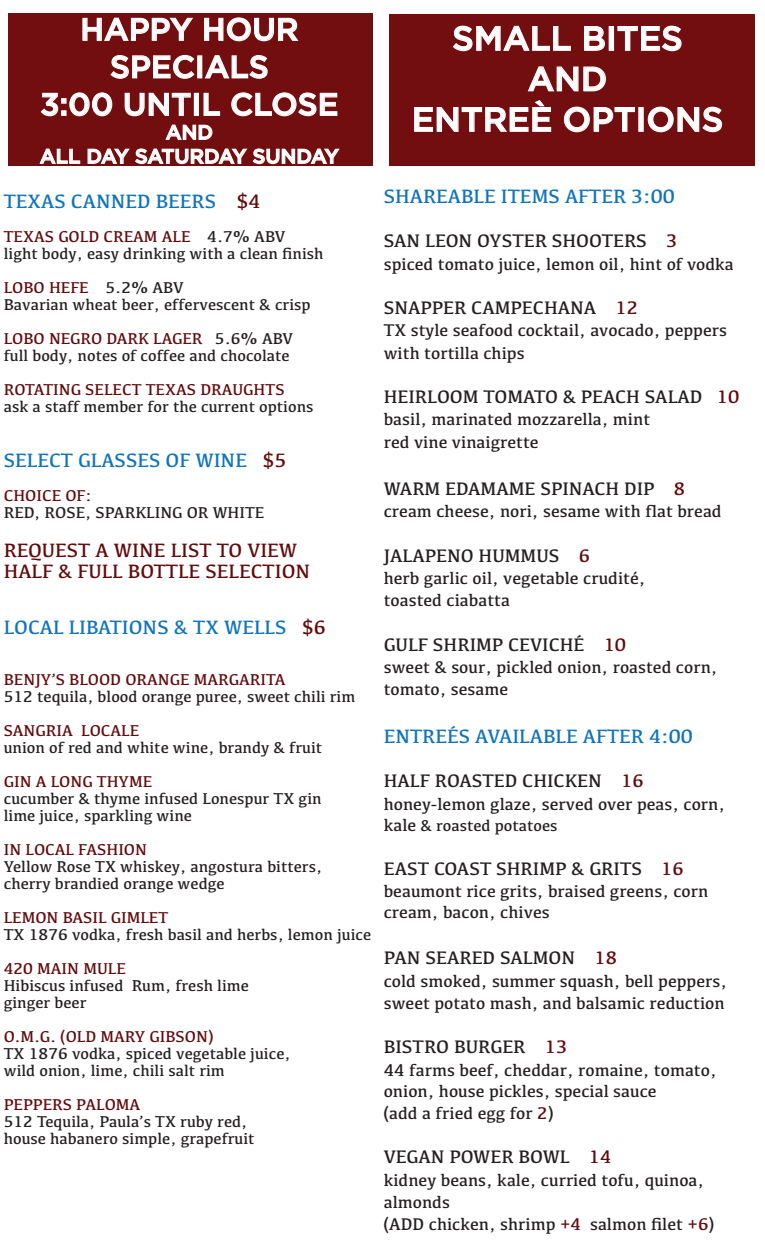
<style>
.page{position:relative;width:765px;height:1260px;background:#fff}
.page>*{position:absolute;margin:0;border:0;box-sizing:border-box;transform-origin:0 0}
.t1{font:500 33.75px/40.5px "Gotham";color:#fff;text-align:center}
.t2{font:500 31.25px/37.5px "Gotham";color:#fff;text-align:center}
.t3{font:20px "Kefa";color:#1074bc}
.t4{font:20px/21.5px "Kefa";color:#630a0c}
.t5{font:500 20px/24px "Gotham";color:#fff;text-align:center}
.t6{font:18.75px "Kefa";color:#231f20}
.t7{font:17.5px/22.2px "Kefa";color:#231f20}
.t8{font:16.25px/17px "Kefa";color:#231f20}
.t9{font:16.25px "Kefa";color:#630a0c}
.s1{color:#630a0c}
.s2{font-size:17.5px}
</style>
<div class="page">
<div style="left:9px;top:14px;width:364px;height:152px;background:#730e10"></div>
<svg style="left:82px;top:17px;width:111px;height:24px"></svg>
<svg style="left:204px;top:17px;width:95px;height:25px"></svg>
<svg style="left:110px;top:54px;width:85px;height:25px"></svg>
<div style="left:197px;top:55px;width:5px;height:23px;border:1px solid #fff"></div>
<svg style="left:204px;top:55px;width:64px;height:24px"></svg>
<svg style="left:40px;top:92px;width:73px;height:25px"></svg>
<svg style="left:124px;top:92px;width:67px;height:25px"></svg>
<div style="left:194px;top:93px;width:5px;height:23px;border:1px solid #fff"></div>
<svg style="left:203px;top:92px;width:18px;height:24px"></svg>
<svg style="left:231px;top:92px;width:107px;height:25px"></svg>
<svg style="left:165px;top:124px;width:48px;height:16px"></svg>
<svg style="left:39px;top:148px;width:42px;height:16px"></svg>
<svg style="left:87px;top:148px;width:253px;height:17px"></svg>
<div style="left:389px;top:14px;width:365px;height:152px;background:#730e10"></div>
<svg style="left:452px;top:25px;width:119px;height:27px"></svg>
<svg style="left:584px;top:26px;width:21px;height:25px"></svg>
<div style="left:609px;top:26px;width:5px;height:25px;border:1px solid #fff"></div>
<svg style="left:617px;top:25px;width:65px;height:27px"></svg>
<svg style="left:527px;top:66px;width:79px;height:26px"></svg>
<svg style="left:414px;top:100px;width:138px;height:32px"></svg>
<svg style="left:563px;top:106px;width:72px;height:27px"></svg>
<svg style="left:647px;top:106px;width:76px;height:27px"></svg>
<h2 class="t2" style="left:40px;top:10px;width:300px">HAPPY HOUR<br>SPECIALS<br>3:00 UNTIL CLOSE</h2>
<p class="t5" style="left:40px;top:120px;width:301px">AND<br>ALL DAY SATURDAY SUNDAY</p>
<p class="t3" style="left:4px;top:189px;width:258px">TEXAS CANNED BEERS <span class="s1">$4</span></p>
<p class="t8" style="left:4px;top:227px;width:321px"><span class="s1">TEXAS GOLD CREAM ALE</span> 4.7% ABV<br>light body, easy drinking with a clean finish</p>
<p class="t8" style="left:4px;top:278px;width:308px"><span class="s1">LOBO HEFE</span> 5.2% ABV<br>Bavarian wheat beer, effervescent &amp; crisp</p>
<p class="t8" style="left:4px;top:329px;width:291px"><span class="s1">LOBO NEGRO DARK LAGER</span> 5.6% ABV full body, notes of coffee and chocolate</p>
<p class="t9" style="left:4px;top:379px;width:282px">ROTATING SELECT TEXAS DRAUGHTS</p>
<p class="t8" style="left:4px;top:397px;width:311px">ask a staff member for the current options</p>
<p class="t3" style="left:4px;top:448px;width:284px">SELECT GLASSES OF WINE <span class="s1">$5</span></p>
<p class="t9" style="left:4px;top:486px;width:89px">CHOICE OF:</p>
<p class="t8" style="left:4px;top:504px;width:262px">RED, ROSE, SPARKLING OR WHITE</p>
<p class="t4" style="left:4px;top:539px;width:308px">REQUEST A WINE LIST TO VIEW<br>HALF &amp; FULL BOTTLE SELECTION</p>
<p class="t3" style="left:4px;top:615px;width:324px">LOCAL LIBATIONS &amp; TX WELLS <span class="s1">$6</span></p>
<p class="t9" style="left:4px;top:669px;width:283px">BENJY’S BLOOD ORANGE MARGARITA</p>
<p class="t8" style="left:4px;top:687px;width:353px">512 tequila, blood orange puree, sweet chili rim</p>
<p class="t9" style="left:4px;top:720px;width:137px">SANGRIA LOCALE</p>
<p class="t8" style="left:4px;top:738px;width:320px">union of red and white wine, brandy &amp; fruit</p>
<p class="t9" style="left:4px;top:771px;width:150px">GIN A LONG THYME</p>
<p class="t8" style="left:4px;top:789px;width:319px">cucumber &amp; thyme infused Lonespur TX gin lime juice, sparkling wine</p>
<p class="t9" style="left:4px;top:839px;width:145px">IN LOCAL FASHION</p>
<p class="t8" style="left:4px;top:857px;width:320px">Yellow Rose TX whiskey, angostura bitters, cherry brandied orange wedge</p>
<p class="t9" style="left:4px;top:907px;width:166px">LEMON BASIL GIMLET</p>
<p class="t8" style="left:4px;top:925px;width:369px">TX 1876 vodka, fresh basil and herbs, lemon juice</p>
<p class="t9" style="left:4px;top:958px;width:124px">420 MAIN MULE</p>
<p class="t8" style="left:4px;top:976px;width:247px">Hibiscus infused Rum, fresh lime ginger beer</p>
<p class="t9" style="left:4px;top:1026px;width:211px">O.M.G. (OLD MARY GIBSON)</p>
<p class="t8" style="left:4px;top:1044px;width:288px">TX 1876 vodka, spiced vegetable juice, wild onion, lime, chili salt rim</p>
<p class="t9" style="left:4px;top:1094px;width:138px">PEPPERS PALOMA</p>
<p class="t8" style="left:4px;top:1112px;width:252px">512 Tequila, Paula’s TX ruby red, house habanero simple, grapefruit</p>
<h1 class="t1" style="left:412px;top:18px;width:313px">SMALL BITES<br>AND<br>ENTREÈ OPTIONS</h1>
<p class="t3" style="left:384px;top:184px;width:293px">SHAREABLE ITEMS AFTER 3:00</p>
<p class="t6" style="left:384px;top:229px;width:295px">SAN LEON OYSTER SHOOTERS <span class="s1">3</span></p>
<p class="t7" style="left:384px;top:252px;width:352px">spiced tomato juice, lemon oil, hint of vodka</p>
<p class="t6" style="left:384px;top:296px;width:256px">SNAPPER CAMPECHANA <span class="s1">12</span></p>
<p class="t7" style="left:384px;top:319px;width:345px">TX style seafood cocktail, avocado, peppers with tortilla chips</p>
<p class="t6" style="left:384px;top:385px;width:357px">HEIRLOOM TOMATO &amp; PEACH SALAD <span class="s1">10</span></p>
<p class="t7" style="left:384px;top:408px;width:268px">basil, marinated mozzarella, mint red vine vinaigrette</p>
<p class="t6" style="left:384px;top:477px;width:303px">WARM EDAMAME SPINACH DIP <span class="s1">8</span></p>
<p class="t7" style="left:384px;top:500px;width:339px">cream cheese, nori, sesame with flat bread</p>
<p class="t6" style="left:384px;top:544px;width:208px">JALAPENO HUMMUS <span class="s1">6</span></p>
<p class="t7" style="left:384px;top:567px;width:263px">herb garlic oil, vegetable crudité, toasted ciabatta</p>
<p class="t6" style="left:384px;top:633px;width:244px">GULF SHRIMP CEVICHÉ <span class="s1">10</span></p>
<p class="t7" style="left:384px;top:656px;width:335px">sweet &amp; sour, pickled onion, roasted corn, tomato, sesame</p>
<p class="t3" style="left:384px;top:724px;width:311px">ENTREÉS AVAILABLE AFTER 4:00</p>
<p class="t6" style="left:384px;top:769px;width:261px">HALF ROASTED CHICKEN <span class="s1">16</span></p>
<p class="t7" style="left:384px;top:792px;width:343px">honey-lemon glaze, served over peas, corn,</p>
<p class="t8" style="left:384px;top:816px;width:175px"><span class="s2">kale</span> &amp; roasted potatoes</p>
<p class="t6" style="left:384px;top:857px;width:302px">EAST COAST SHRIMP &amp; GRITS <span class="s1">16</span></p>
<p class="t7" style="left:384px;top:880px;width:326px;line-height:21px">beaumont rice grits, braised greens, corn cream, bacon, chives</p>
<p class="t6" style="left:384px;top:946px;width:235px">PAN SEARED SALMON <span class="s1">18</span></p>
<p class="t7" style="left:384px;top:969px;width:345px">cold smoked, summer squash, bell peppers, sweet potato mash, and balsamic reduction</p>
<p class="t6" style="left:384px;top:1035px;width:185px">BISTRO BURGER <span class="s1">13</span></p>
<p class="t7" style="left:384px;top:1058px;width:334px;line-height:21.6px">44 farms beef, cheddar, romaine, tomato, onion, house pickles, special sauce<br>(add a fried egg for <span class="s1">2</span>)</p>
<p class="t6" style="left:384px;top:1145px;width:229px">VEGAN POWER BOWL <span class="s1">14</span></p>
<p class="t7" style="left:384px;top:1168px;width:332px">kidney beans, kale, curried tofu, quinoa, almonds<br>(ADD chicken, shrimp <span class="s1">+4</span> salmon filet <span class="s1">+6</span>)</p>
</div>
